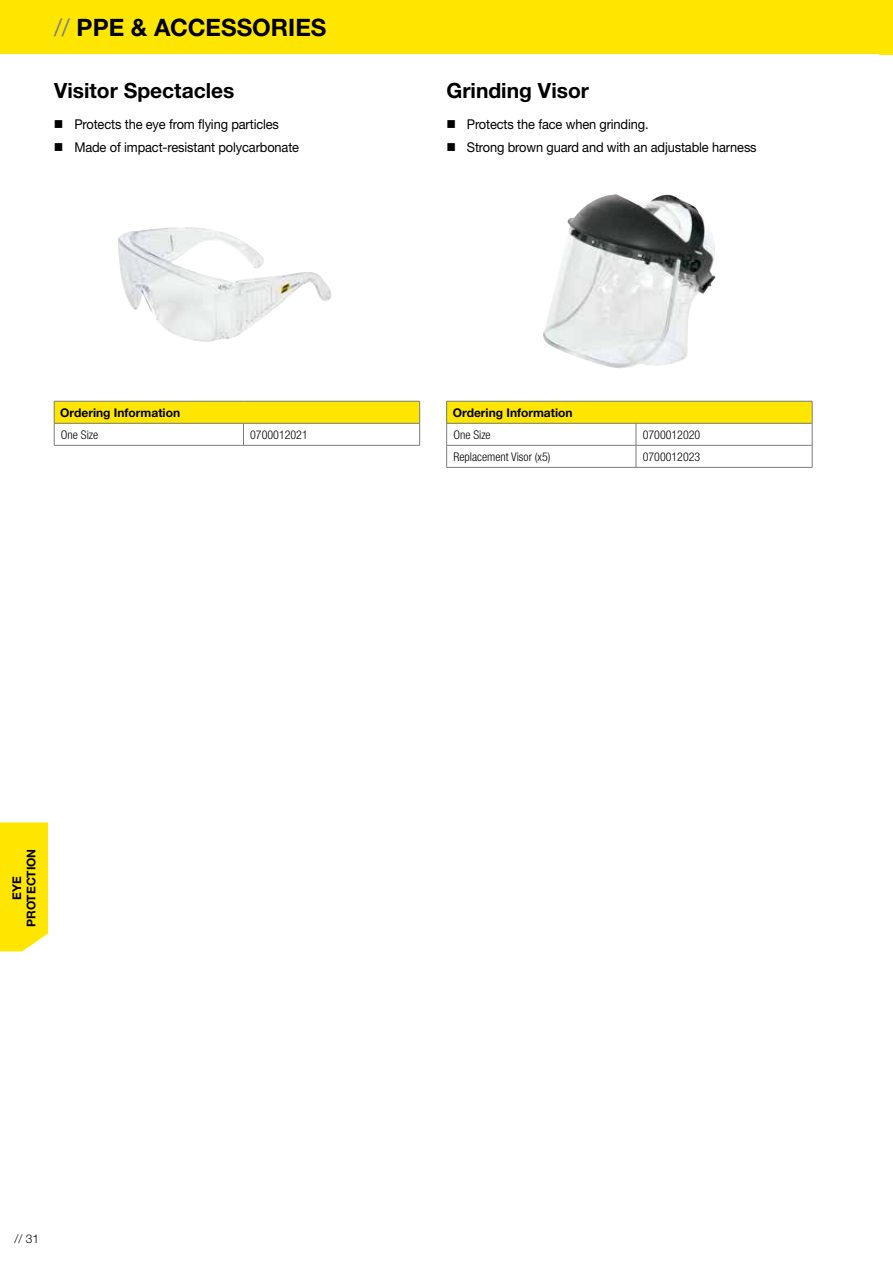
<style>
.page{position:relative;width:893px;height:1263px;background:#fff}
.page>*{position:absolute;margin:0;border:0;box-sizing:border-box;transform-origin:0 0}
.t1{font:700 24px "Helvetica Neue LTW1 G";color:#000}
.t2{font:700 21px "Helvetica Neue LTW1 G";color:#000}
.t3{font:13.5px/23px "Helvetica Neue LT Std";letter-spacing:-.01em;color:#000;scale:.95 1}
.t4{font:300 condensed 12px "Helvetica Neue LT Pro";color:#000}
.t5{font:700 12px "Helvetica Neue LT Pro";color:#000}
.t6{font:700 12px/14.4px "Helvetica Neue LTW1 G";color:#000;text-align:center}
.t7{font:300 12px "Helvetica Neue LT Pro";color:#000}
.s1{font-weight:400;color:#808285}
</style>
<div class="page">
<div style="left:0;top:822px;width:48px;height:129px;background:#ffe600"></div>
<div style="left:0;top:0;width:893px;height:54px;background:#ffe600"></div>
<div style="left:54px;top:401px;width:366px;height:22px;background:#ffe600"></div>
<hr style="left:54px;top:401px;width:189px;height:1px;background:#797d82">
<hr style="left:243px;top:401px;width:177px;height:1px;background:#797d82">
<hr style="left:54px;top:423px;width:189px;height:1px;background:#797d82">
<svg style="left:54px;top:401px;width:1px;height:44px"></svg>
<hr style="left:243px;top:423px;width:177px;height:1px;background:#797d82">
<svg style="left:243px;top:423px;width:1px;height:22px"></svg>
<svg style="left:419px;top:401px;width:1px;height:44px"></svg>
<hr style="left:54px;top:445px;width:189px;height:1px;background:#797d82">
<hr style="left:243px;top:445px;width:177px;height:1px;background:#797d82">
<img style="left:118px;top:227px;width:214px;height:115px">
<div style="left:447px;top:401px;width:365px;height:22px;background:#ffe600"></div>
<hr style="left:446px;top:401px;width:190px;height:1px;background:#797d82">
<hr style="left:636px;top:401px;width:176px;height:1px;background:#797d82">
<hr style="left:446px;top:423px;width:190px;height:1px;background:#797d82">
<hr style="left:636px;top:423px;width:176px;height:1px;background:#797d82">
<hr style="left:446px;top:445px;width:190px;height:1px;background:#797d82">
<svg style="left:446px;top:401px;width:1px;height:66px"></svg>
<hr style="left:636px;top:445px;width:176px;height:1px;background:#797d82">
<svg style="left:636px;top:423px;width:1px;height:44px"></svg>
<svg style="left:812px;top:401px;width:1px;height:66px"></svg>
<hr style="left:446px;top:467px;width:190px;height:1px;background:#797d82">
<hr style="left:636px;top:467px;width:176px;height:1px;background:#797d82">
<img style="left:543px;top:194px;width:173px;height:174px">
<h1 class="t1" style="left:54px;top:12px;width:274px"><span class="s1">//</span> PPE &amp; ACCESSORIES</h1>
<h2 class="t2" style="left:54px;top:77px;width:182px">Visitor Spectacles</h2>
<p class="t3" style="left:74px;top:113px;width:238px">Protects the eye from flying particles<br>Made of impact-resistant polycarbonate</p>
<p class="t5" style="left:60px;top:405px;width:121px">Ordering Information</p>
<p class="t4" style="left:61px;top:427px;width:39px">One Size</p>
<p class="t4" style="left:250px;top:427px;width:59px">0700012021</p>
<h2 class="t2" style="left:446px;top:77px;width:144px">Grinding Visor</h2>
<p class="t3" style="left:467px;top:113px;width:307px">Protects the face when grinding.<br>Strong brown guard and with an adjustable harness</p>
<p class="t5" style="left:453px;top:405px;width:121px">Ordering Information</p>
<p class="t4" style="left:453px;top:427px;width:39px">One Size</p>
<p class="t4" style="left:643px;top:427px;width:59px">0700012020</p>
<p class="t4" style="left:453px;top:449px;width:99px">Replacement Visor (x5)</p>
<p class="t4" style="left:643px;top:449px;width:59px">0700012023</p>
<p class="t6" style="left:10px;top:927px;width:80px;rotate:-90deg">EYE<br>PROTECTION</p>
<p class="t7" style="left:15px;top:1231px;width:26px">// 31</p>
</div>
